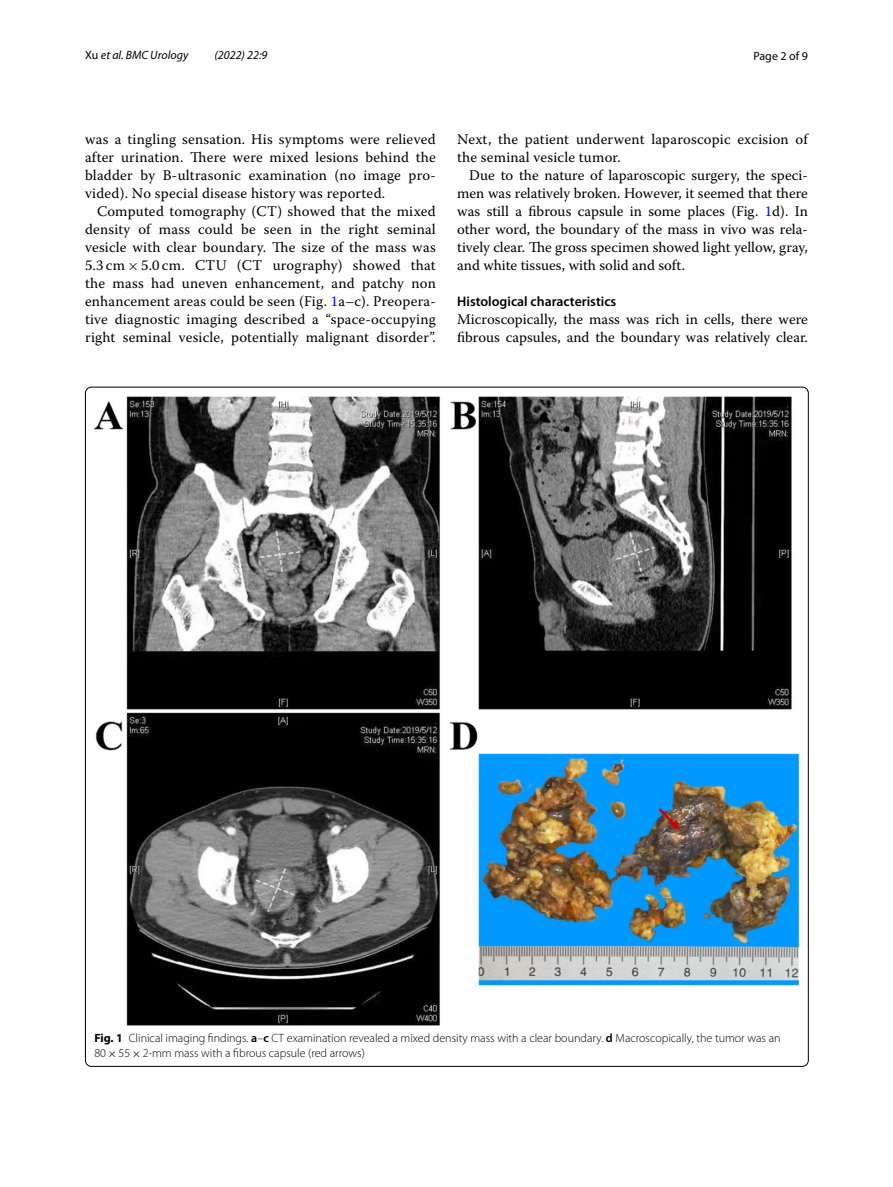
<style>
.page{position:relative;width:893px;height:1187px;background:#fff}
.page>*{position:absolute;margin:0;border:0;box-sizing:border-box;transform-origin:0 0}
.t1{font:14.7px/18px "Warnock Pro";letter-spacing:.01em;color:#000;text-align:justify}
.t2{font:600 13.8px "Myriad Pro";color:#000}
.t3{font:300 12px/15px "Myriad Pro";color:#000}
.t4{font:italic 12px "Myriad Pro";color:#000}
.t5{font:12px "Myriad Pro";color:#000}
.s1{font-style:normal}
.s2{font-family:"MTSY"}
.s3{color:#00f}
.s4{font-weight:700}
.s5{font-weight:600}
.s6{font-family:"MTSY";font-weight:400}
</style>
<div class="page">
<img style="left:94px;top:396px;width:706px;height:630px">
<p class="t4" style="left:85px;top:48px;width:105px"><span class="s1">Xu</span> et al. BMC Urology</p>
<p class="t4" style="left:215px;top:48px;width:54px">(2022) 22:9</p>
<p class="t5" style="left:753px;top:48px;width:56px">Page 2 of 9</p>
<p class="t1" style="left:85px;top:130px;width:352px">was a tingling sensation. His symptoms were relieved after urination. There were mixed lesions behind the bladder by B-ultrasonic examination (no image pro&shy;vided). No special disease history was reported.</p>
<p class="t1" style="left:85px;top:202px;width:352px;text-indent:12px">Computed tomography (CT) showed that the mixed density of mass could be seen in the right seminal vesicle with clear boundary. The size of the mass was 5.3 cm <span class="s2">×</span>5.0 cm. CTU (CT urography) showed that the mass had uneven enhancement, and patchy non enhancement areas could be seen (Fig. <span class="s3">1</span>a–c). Preopera&shy;tive diagnostic imaging described a “space-occupying right seminal vesicle, potentially malignant disorder”.</p>
<p class="t1" style="left:457px;top:130px;width:352px">Next, the patient underwent laparoscopic excision of the seminal vesicle tumor.</p>
<p class="t1" style="left:457px;top:166px;width:352px;text-indent:12px">Due to the nature of laparoscopic surgery, the speci&shy;men was relatively broken. However, it seemed that there was still a fibrous capsule in some places (Fig. <span class="s3">1</span>d). In other word, the boundary of the mass in vivo was rela&shy;tively clear. The gross specimen showed light yellow, gray, and white tissues, with solid and soft.</p>
<p class="t2" style="left:457px;top:292px;width:161px">Histological characteristics</p>
<p class="t1" style="left:457px;top:310px;width:352px">Microscopically, the mass was rich in cells, there were fibrous capsules, and the boundary was relatively clear.</p>
<p class="t3" style="left:94px;top:1030px;width:688px"><span class="s4">Fig. 1</span> Clinical imaging findings. <span class="s5">a</span>–<span class="s5">c</span> CT examination revealed a mixed density mass with a clear boundary. <span class="s5">d</span> Macroscopically, the tumor was an<br>80<span class="s6">×</span>55<span class="s6">×</span>2-mm mass with a fibrous capsule (red arrows)</p>
</div>
